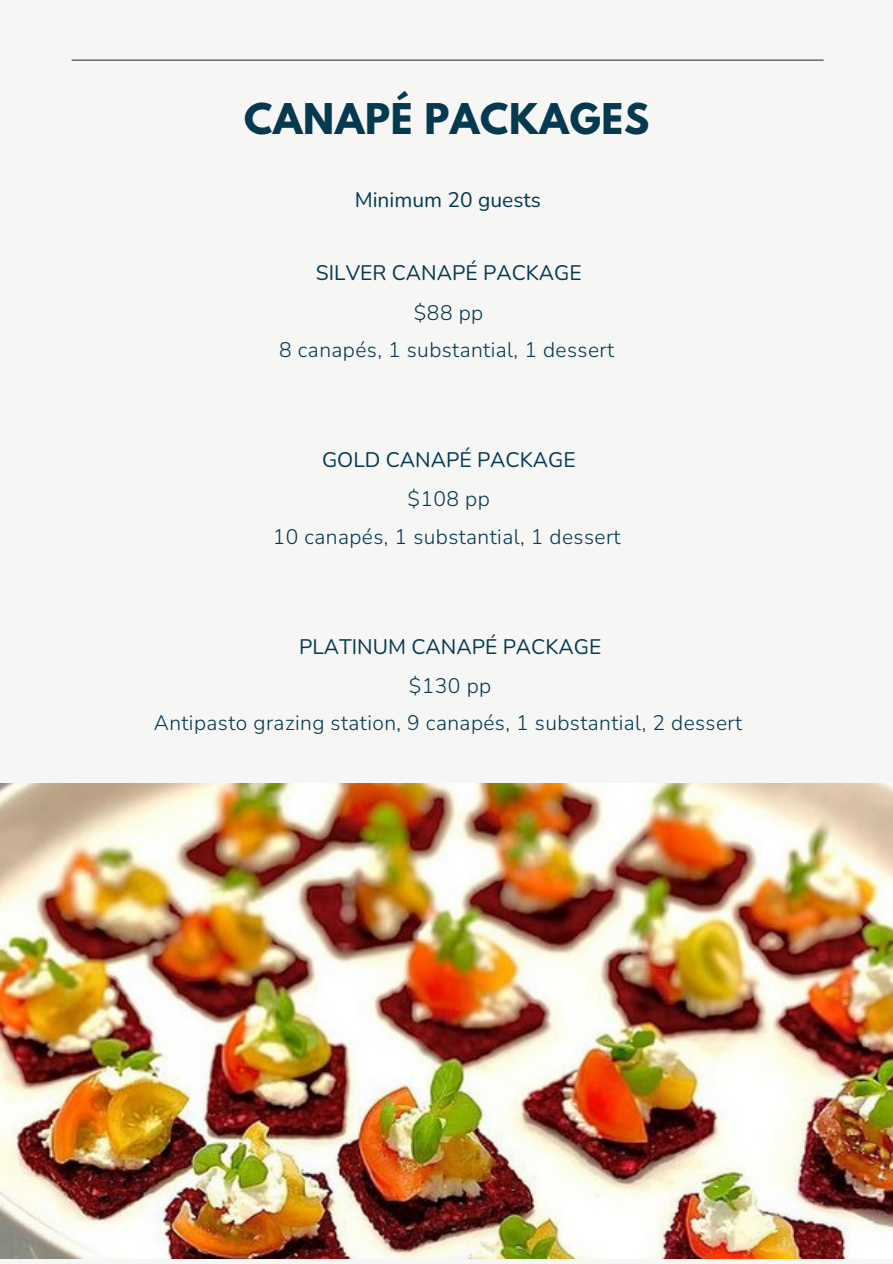
<style>
.page{position:relative;width:893px;height:1264px;background:#fff}
.page>*{position:absolute;margin:0;border:0;box-sizing:border-box;transform-origin:0 0}
.t1{font:700 37.5px "League Spartan";letter-spacing:.02em;color:#053950}
.t2{font:300 21px "Nunito";letter-spacing:.02em;color:#053950}
.t3{font:21px "Nunito";color:#053950}
</style>
<div class="page">
<div style="left:0;top:0;width:892px;height:1263px;background:#f6f6f5"></div>
<hr style="left:72px;top:60px;width:751px;height:1px;background:#000">
<img style="left:0;top:783px;width:892px;height:475px">
<p class="t1" style="left:244px;top:100px;width:406px">CANAPÉ PACKAGES</p>
<h1 class="t3" style="left:355px;top:185px;width:188px">Minimum 20 guests</h1>
<p class="t3" style="left:316px;top:259px;width:267px">SILVER CANAPÉ PACKAGE</p>
<p class="t2" style="left:414px;top:298px;width:71px">$88 pp</p>
<p class="t2" style="left:279px;top:335px;width:336px">8 canapés, 1 substantial, 1 dessert</p>
<p class="t3" style="left:322px;top:446px;width:255px">GOLD CANAPÉ PACKAGE</p>
<p class="t2" style="left:407px;top:485px;width:84px">$108 pp</p>
<p class="t2" style="left:273px;top:522px;width:349px">10 canapés, 1 substantial, 1 dessert</p>
<p class="t3" style="left:299px;top:632px;width:303px">PLATINUM CANAPÉ PACKAGE</p>
<p class="t2" style="left:409px;top:672px;width:84px">$130 pp</p>
<p class="t2" style="left:154px;top:709px;width:590px">Antipasto grazing station, 9 canapés, 1 substantial, 2 dessert</p>
</div>
